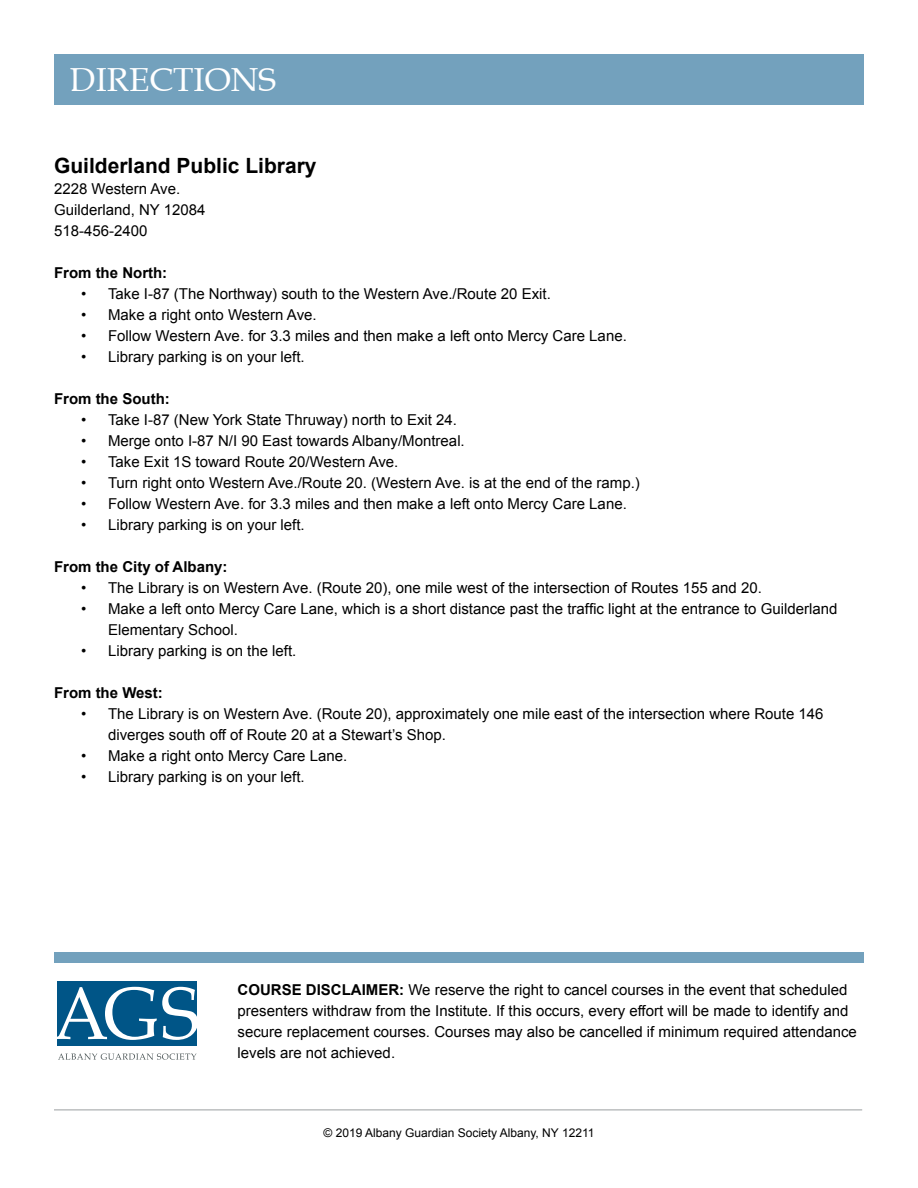
<style>
.page{position:relative;width:918px;height:1188px;background:#fff}
.page>*{position:absolute;margin:0;border:0;box-sizing:border-box;transform-origin:0 0}
.t1{font:33.3px "Book Antiqua";color:#fff}
.t2{font:700 21px "Arial";color:#000}
.t3{font:15px/21px "Arial";color:#000}
.t4{font:700 15px "Arial";color:#000}
.t5{font:12px "Arial";color:#000}
.s1{font-weight:700}
</style>
<div class="page">
<div style="left:54px;top:54px;width:810px;height:50px;background:#73a1bd"></div>
<div style="left:54px;top:952px;width:810px;height:11px;background:#73a1bd"></div>
<div style="left:57px;top:981px;width:139px;height:65px;background:#005587"></div>
<svg style="left:57px;top:987px;width:140px;height:53px"></svg>
<svg style="left:58px;top:1053px;width:138px;height:7px"></svg>
<hr style="left:54px;top:1109px;width:808px;height:2px;background:#bcbec0">
<h1 class="t1" style="left:70px;top:59px;width:208px">DIRECTIONS</h1>
<h2 class="t2" style="left:54px;top:152px;width:264px">Guilderland Public Library</h2>
<p class="t3" style="left:54px;top:179px;width:153px">2228 Western Ave.<br>Guilderland, NY 12084<br>518-456-2400</p>
<p class="t4" style="left:54px;top:263px;width:115px">From the North:</p>
<p class="t3" style="left:81px;top:284px;width:471px">• Take I-87 (The Northway) south to the Western Ave./Route 20 Exit.</p>
<p class="t3" style="left:81px;top:305px;width:237px">• Make a right onto Western Ave.</p>
<p class="t3" style="left:81px;top:326px;width:547px">• Follow Western Ave. for 3.3 miles and then make a left onto Mercy Care Lane.</p>
<p class="t3" style="left:81px;top:347px;width:225px">• Library parking is on your left.</p>
<p class="t4" style="left:54px;top:389px;width:117px">From the South:</p>
<p class="t3" style="left:81px;top:410px;width:378px">• Take I-87 (New York State Thruway) north to Exit 24.</p>
<p class="t3" style="left:81px;top:431px;width:385px">• Merge onto I-87 N/I 90 East towards Albany/Montreal.</p>
<p class="t3" style="left:81px;top:452px;width:319px">• Take Exit 1S toward Route 20/Western Ave.</p>
<p class="t3" style="left:81px;top:473px;width:560px">• Turn right onto Western Ave./Route 20. (Western Ave. is at the end of the ramp.)</p>
<p class="t3" style="left:81px;top:494px;width:547px">• Follow Western Ave. for 3.3 miles and then make a left onto Mercy Care Lane.</p>
<p class="t3" style="left:81px;top:515px;width:225px">• Library parking is on your left.</p>
<p class="t4" style="left:54px;top:557px;width:175px">From the City of Albany:</p>
<p class="t3" style="left:81px;top:578px;width:682px">• The Library is on Western Ave. (Route 20), one mile west of the intersection of Routes 155 and 20.</p>
<p class="t3" style="left:108px;top:599px;width:731px;text-indent:-27px">• Make a left onto Mercy Care Lane, which is a short distance past the traffic light at the entrance to Guilderland<br>Elementary School.</p>
<p class="t3" style="left:81px;top:641px;width:217px">• Library parking is on the left.</p>
<p class="t4" style="left:54px;top:683px;width:110px">From the West:</p>
<p class="t3" style="left:108px;top:704px;width:717px;text-indent:-27px">• The Library is on Western Ave. (Route 20), approximately one mile east of the intersection where Route 146 diverges south off of Route 20 at a Stewart’s Shop.</p>
<p class="t3" style="left:81px;top:746px;width:268px">• Make a right onto Mercy Care Lane.</p>
<p class="t3" style="left:81px;top:767px;width:225px">• Library parking is on your left.</p>
<p class="t3" style="left:238px;top:979px;width:621px"><span class="s1">COURSE DISCLAIMER:</span> We reserve the right to cancel courses in the event that scheduled presenters withdraw from the Institute. If this occurs, every effort will be made to identify and secure replacement courses. Courses may also be cancelled if minimum required attendance levels are not achieved.</p>
<p class="t5" style="left:323px;top:1125px;width:273px">© 2019 Albany Guardian Society Albany, NY 12211</p>
</div>
